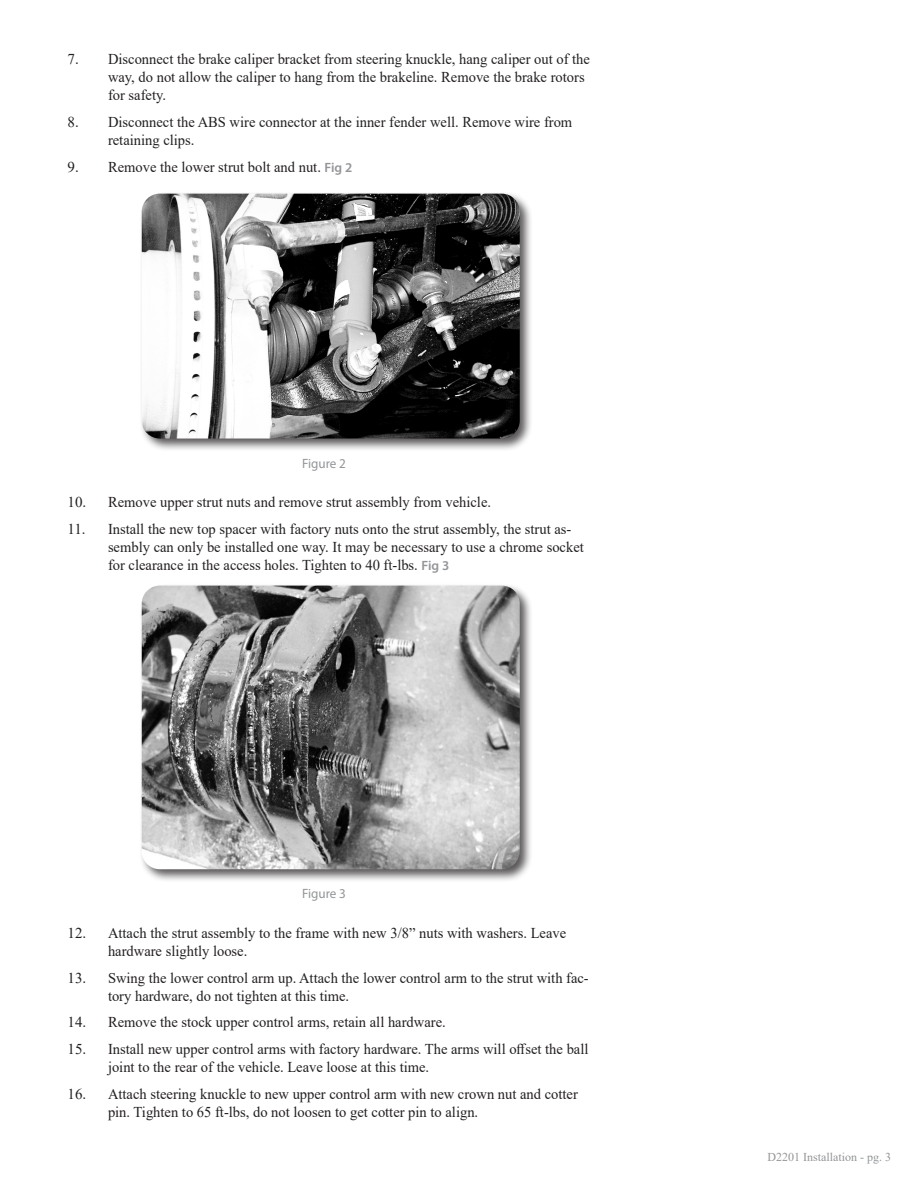
<style>
.page{position:relative;width:918px;height:1188px;background:#fff}
.page>*{position:absolute;margin:0;border:0;box-sizing:border-box;transform-origin:0 0}
.t1{font:15px/18px "Times New Roman";color:#231f20}
.t2{font:13.5px "Myriad Pro";color:#939598}
.t3{font:12px "Times New Roman";color:#939598}
.s1{font-family:"Myriad Pro";font-weight:600;font-size:13.5px;color:#939598}
</style>
<div class="page">
<div style="left:139px;top:191px;width:394px;height:261px;background:#231f20;opacity:.75"></div>
<img style="left:142px;top:194px;width:378px;height:245px">
<div style="left:139px;top:583px;width:394px;height:300px;background:#231f20;opacity:.75"></div>
<img style="left:142px;top:586px;width:378px;height:283px">
<p class="t1" style="left:108px;top:50px;width:484px;text-indent:-40px">7. Disconnect the brake caliper bracket from steering knuckle, hang caliper out of the way, do not allow the caliper to hang from the brakeline. Remove the brake rotors for safety.</p>
<p class="t1" style="left:108px;top:113px;width:466px;text-indent:-40px">8. Disconnect the ABS wire connector at the inner fender well. Remove wire from retaining clips.</p>
<p class="t1" style="left:68px;top:157px;width:286px">9. Remove the lower strut bolt and nut. <span class="s1">Fig 2</span></p>
<p class="t2" style="left:302px;top:455px;width:45px">Figure 2</p>
<p class="t1" style="left:68px;top:493px;width:425px">10. Remove upper strut nuts and remove strut assembly from vehicle.</p>
<p class="t1" style="left:108px;top:519px;width:477px;text-indent:-40px">11. Install the new top spacer with factory nuts onto the strut assembly, the strut as&shy;sembly can only be installed one way. It may be necessary to use a chrome socket for clearance in the access holes. Tighten to 40 ft-lbs. <span class="s1">Fig 3</span></p>
<p class="t2" style="left:302px;top:886px;width:45px">Figure 3</p>
<p class="t1" style="left:108px;top:924px;width:460px;text-indent:-40px">12. Attach the strut assembly to the frame with new 3/8” nuts with washers. Leave hardware slightly loose.</p>
<p class="t1" style="left:108px;top:968px;width:482px;text-indent:-40px">13. Swing the lower control arm up. Attach the lower control arm to the strut with fac&shy;tory hardware, do not tighten at this time.</p>
<p class="t1" style="left:68px;top:1013px;width:380px">14. Remove the stock upper control arms, retain all hardware.</p>
<p class="t1" style="left:108px;top:1039px;width:482px;text-indent:-40px">15. Install new upper control arms with factory hardware. The arms will offset the ball joint to the rear of the vehicle. Leave loose at this time.</p>
<p class="t1" style="left:108px;top:1084px;width:471px;text-indent:-40px">16. Attach steering knuckle to new upper control arm with new crown nut and cotter pin. Tighten to 65 ft-lbs, do not loosen to get cotter pin to align.</p>
<p class="t3" style="left:767px;top:1149px;width:125px">D2201 Installation - pg. 3</p>
</div>
